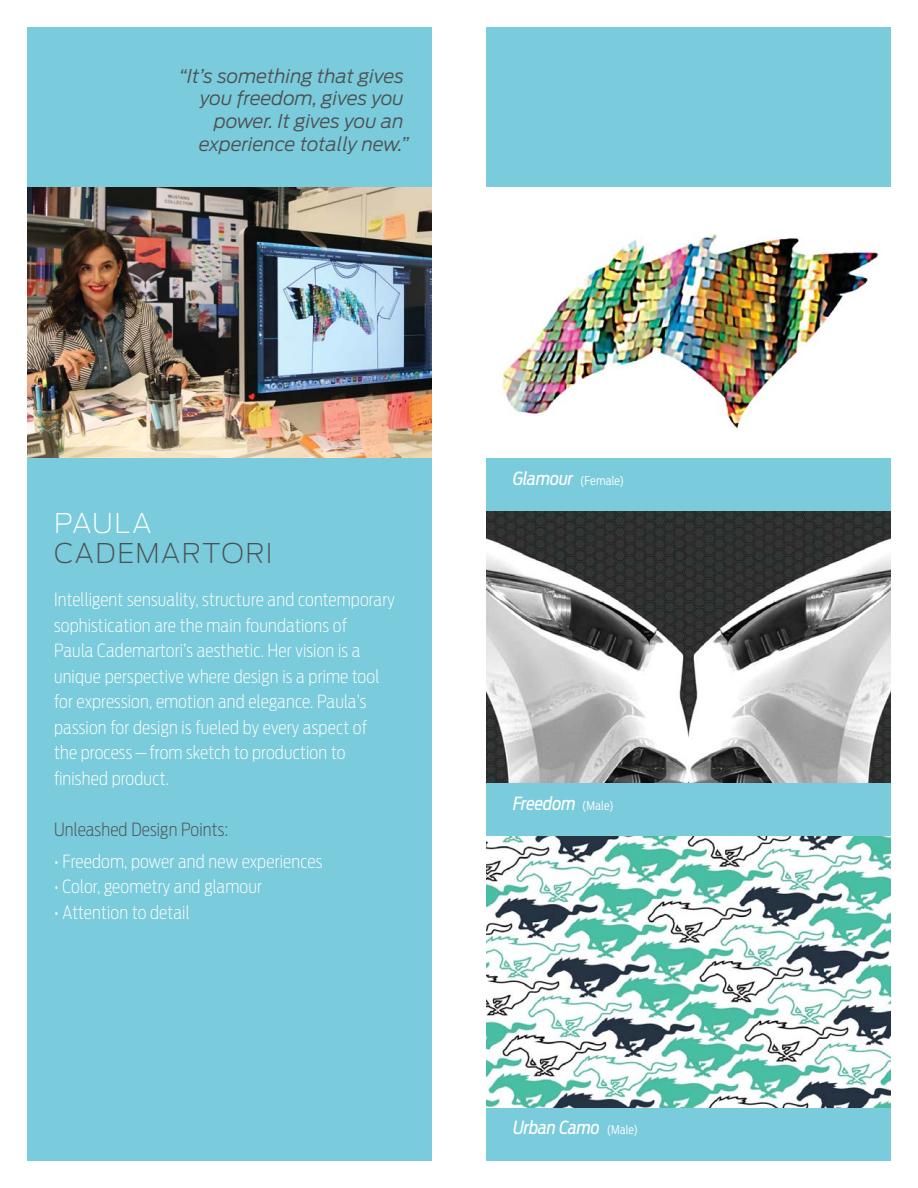
<style>
.page{position:relative;width:918px;height:1188px;background:#fff}
.page>*{position:absolute;margin:0;border:0;box-sizing:border-box;transform-origin:0 0}
.t1{font:200 27px "Ford Antenna";letter-spacing:.06em;color:#4d5053}
.t2{font:200 27px "Ford Antenna";letter-spacing:.045em;color:#fff}
.t3{font:italic 300 18.9px/22.6px "Ford Antenna";color:#4d5053;text-align:right}
.t4{font:200 18px/25.5px "Ford Antenna Cond";letter-spacing:.01em;color:#fff}
.t5{font:italic 18px "Ford Antenna Cond";letter-spacing:-.01em;color:#fff}
.t6{font:200 18px "Ford Antenna Cond";letter-spacing:.01em;color:#4d5053}
.t7{font:300 12px "Ford Antenna Cond";letter-spacing:.01em;color:#fff}
.s1{font-weight:400;font-style:italic;font-size:18px}
.s2{font-weight:300;font-style:normal;font-size:12px}
</style>
<div class="page">
<div style="left:486px;top:27px;width:405px;height:1134px;background:#7acbdb"></div>
<div style="left:27px;top:27px;width:405px;height:1134px;background:#7acbdb"></div>
<img style="left:27px;top:187px;width:405px;height:270px">
<img style="left:486px;top:187px;width:405px;height:270px">
<img style="left:486px;top:512px;width:405px;height:270px">
<img style="left:486px;top:836px;width:405px;height:271px">
<p class="t3" style="left:179px;top:66px;width:231px">“It’s something that gives you freedom, gives you power. It gives you an experience totally new.”</p>
<h1 class="t2" style="left:54px;top:512px;width:99px">PAULA</h1>
<h1 class="t1" style="left:54px;top:542px;width:220px">CADEMARTORI</h1>
<p class="t4" style="left:54px;top:588px;width:342px">Intelligent sensuality, structure and contemporary sophistication are the main foundations of<br>Paula Cademartori’s aesthetic. Her vision is a unique perspective where design is a prime tool for expression, emotion and elegance. Paula’s passion for design is fueled by every aspect of<br>the process — from sketch to production to finished product.</p>
<p class="t6" style="left:54px;top:822px;width:176px">Unleashed Design Points:</p>
<p class="t4" style="left:54px;top:850px;width:270px">• Freedom, power and new experiences</p>
<p class="t4" style="left:54px;top:875px;width:210px">• Color, geometry and glamour</p>
<p class="t4" style="left:54px;top:901px;width:137px">• Attention to detail</p>
<p class="t7" style="left:513px;top:476px;width:113px"><span class="s1">Glamour</span> (Female)</p>
<p class="t5" style="left:513px;top:796px;width:102px">Freedom <span class="s2">(Male)</span></p>
<p class="t5" style="left:513px;top:1120px;width:127px">Urban Camo <span class="s2">(Male)</span></p>
</div>
